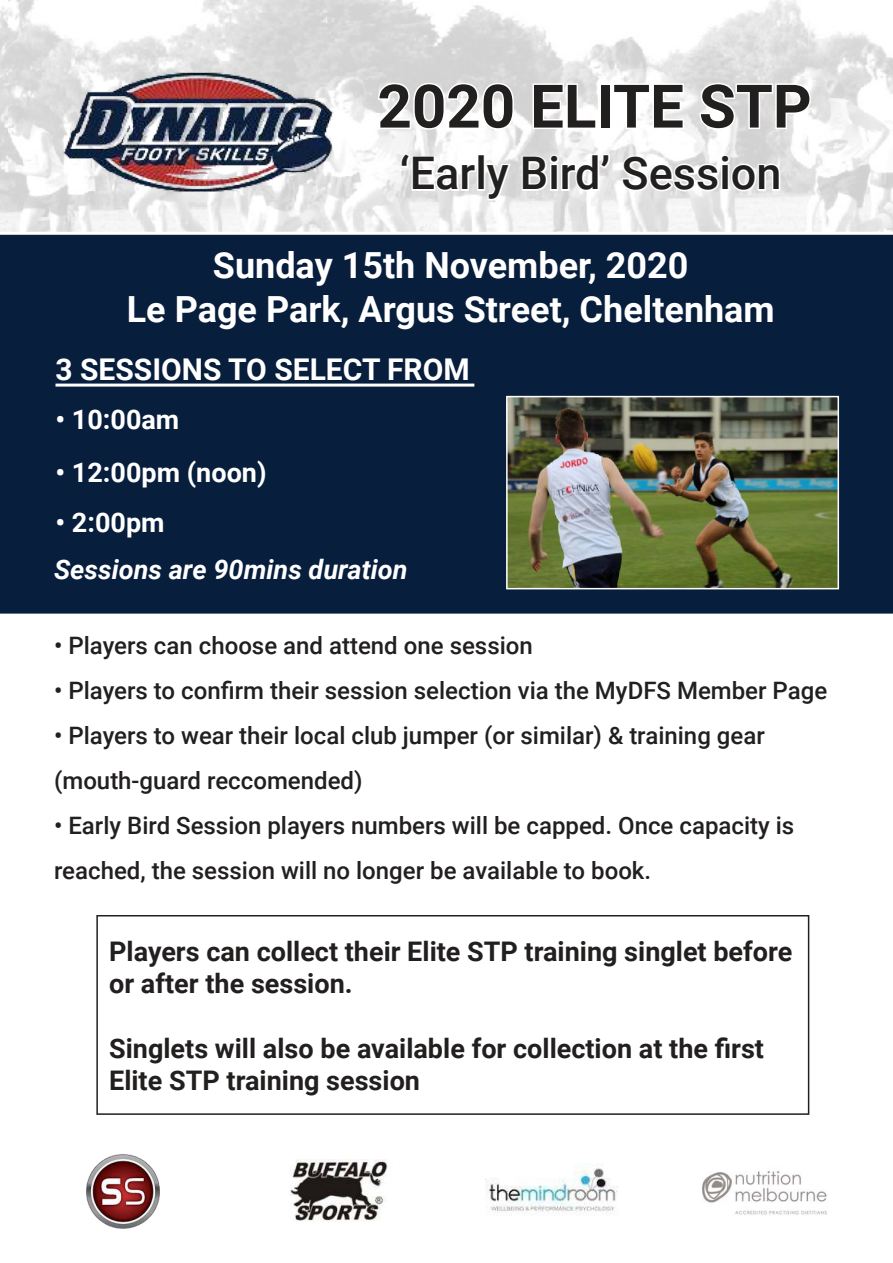
<style>
.page{position:relative;width:893px;height:1263px;background:#fff}
.page>*{position:absolute;margin:0;border:0;box-sizing:border-box;transform-origin:0 0}
.t1{font:700 60px "Roboto";color:#221f1f}
.t2{font:500 45px "Roboto";color:#221f1f}
.t3{font:700 36px/43.2px "Roboto";color:#fff;text-align:center}
.t4{font:700 30px "Roboto";color:#fff}
.t5{font:700 27px/32.4px "Roboto";color:#221f1f}
.t6{font:700 27px "Roboto";color:#fff}
.t7{font:italic 700 27px "Roboto";color:#fff}
.t8{font:500 24px/45px "Roboto";color:#221f1f}
.s1{color:#fff}
</style>
<div class="page">
<img style="left:0;top:0;width:893px;height:232px">
<div style="left:0;top:234px;width:893px;height:380px;background:#081e3d"></div>
<img style="left:509px;top:399px;width:327px;height:187px">
<div style="left:506px;top:396px;width:333px;height:193px;border:2px solid #fff"></div>
<hr style="left:55px;top:384px;width:419px;height:3px;background:#fff">
<img style="left:86px;top:1154px;width:73px;height:74px">
<img style="left:289px;top:1160px;width:99px;height:61px">
<img style="left:486px;top:1168px;width:132px;height:47px">
<img style="left:703px;top:1171px;width:124px;height:44px">
<img style="left:54px;top:52px;width:288px;height:158px">
<div style="left:96px;top:915px;width:713px;height:200px;border:2px solid #221f1f"></div>
<h1 class="t1" style="left:377px;top:80px;width:436px">2020 ELITE STP</h1>
<h2 class="t2" style="left:400px;top:155px;width:383px">‘Early Bir<span class="s1">d’ Session</span></h2>
<h3 class="t3" style="left:127px;top:246px;width:649px">Sunday 15th November, 2020<br>Le Page Park, Argus Street, Cheltenham</h3>
<p class="t4" style="left:55px;top:356px;width:416px">3 SESSIONS TO SELECT FROM</p>
<p class="t6" style="left:55px;top:408px;width:125px">• 10:00am</p>
<p class="t6" style="left:55px;top:460px;width:213px">• 12:00pm (noon)</p>
<p class="t6" style="left:55px;top:511px;width:111px">• 2:00pm</p>
<p class="t7" style="left:54px;top:553px;width:355px">Sessions are 90mins duration</p>
<p class="t8" style="left:54px;top:625px;width:480px">• Players can choose and attend one session</p>
<p class="t8" style="left:54px;top:667px;width:775px">• Players to confirm their session selection via the MyDFS Member Page</p>
<p class="t8" style="left:54px;top:712px;width:712px">• Players to wear their local club jumper (or similar) &amp; training gear (mouth-guard reccomended)</p>
<p class="t8" style="left:54px;top:802px;width:742px">• Early Bird Session players numbers will be capped. Once capacity is reached, the session will no longer be available to book.</p>
<p class="t5" style="left:109px;top:937px;width:685px">Players can collect their Elite STP training singlet before or after the session.</p>
<p class="t5" style="left:109px;top:1031px;width:656px">Singlets will also be available for collection at the first<br>Elite STP training session</p>
</div>
